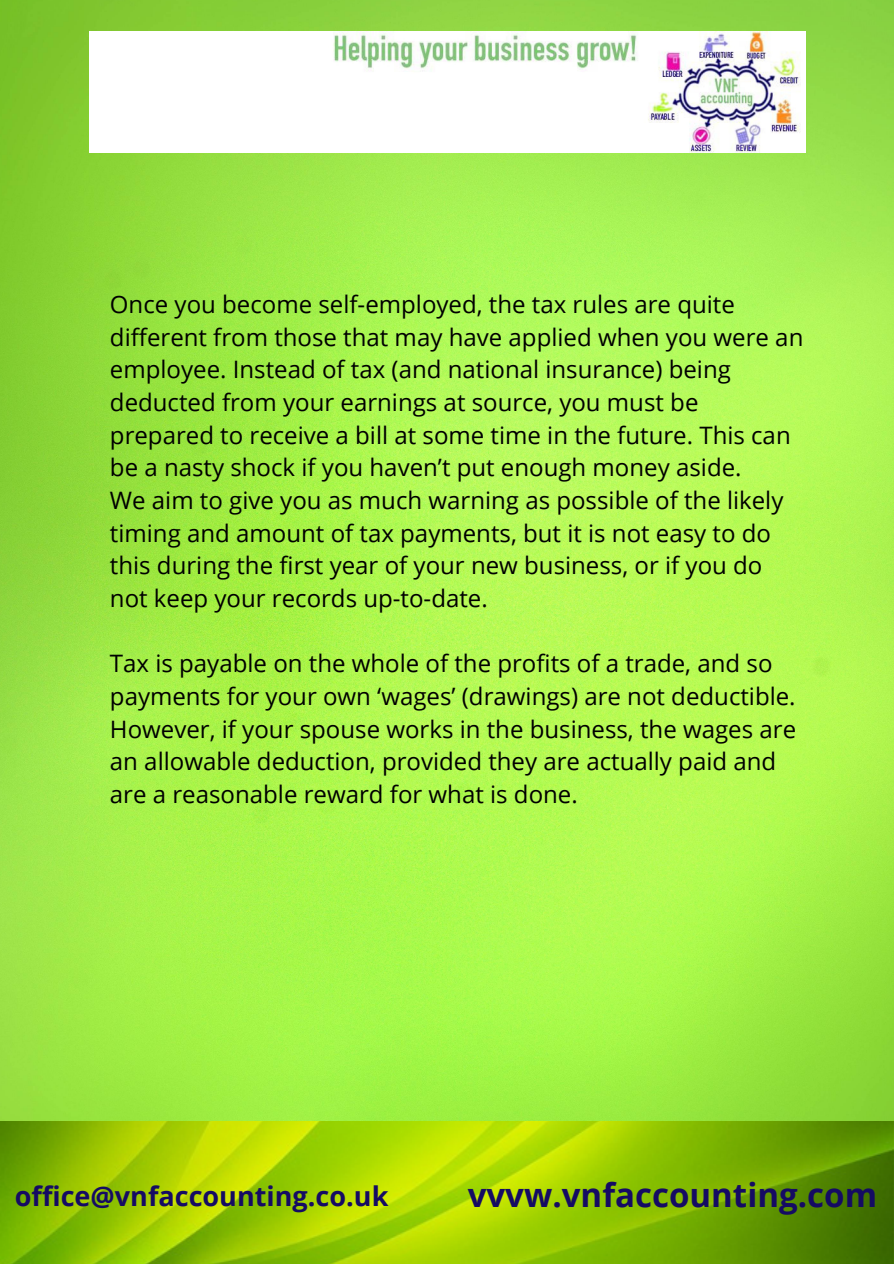
<style>
.page{position:relative;width:894px;height:1264px;background:#fff}
.page>*{position:absolute;margin:0;border:0;box-sizing:border-box;transform-origin:0 0}
.t1{font:700 33px "Open Sans";color:#150b63}
.t2{font:700 27px "Open Sans";color:#150b63}
.t3{font:24px/32.7px "Open Sans";color:#000}
</style>
<div class="page">
<img style="left:0;top:0;width:893px;height:1121px">
<img style="left:0;top:1121px;width:893px;height:142px">
<img style="left:89px;top:32px;width:715px;height:120px">
<p class="t3" style="left:110px;top:287px;width:694px">Once you become self-employed, the tax rules are quite different from those that may have applied when you were an employee. Instead of tax (and national insurance) being deducted from your earnings at source, you must be prepared to receive a bill at some time in the future. This can be a nasty shock if you haven’t put enough money aside.</p>
<p class="t3" style="left:110px;top:483px;width:674px">We aim to give you as much warning as possible of the likely timing and amount of tax payments, but it is not easy to do this during the first year of your new business, or if you do not keep your records up-to-date.</p>
<p class="t3" style="left:110px;top:646px;width:687px">Tax is payable on the whole of the profits of a trade, and so payments for your own ‘wages’ (drawings) are not deductible.<br>However, if your spouse works in the business, the wages are an allowable deduction, provided they are actually paid and are a reasonable reward for what is done.</p>
<p class="t2" style="left:15px;top:1177px;width:375px">office@vnfaccounting.co.uk</p>
<p class="t1" style="left:467px;top:1171px;width:411px">vvvw.vnfaccounting.com</p>
</div>
